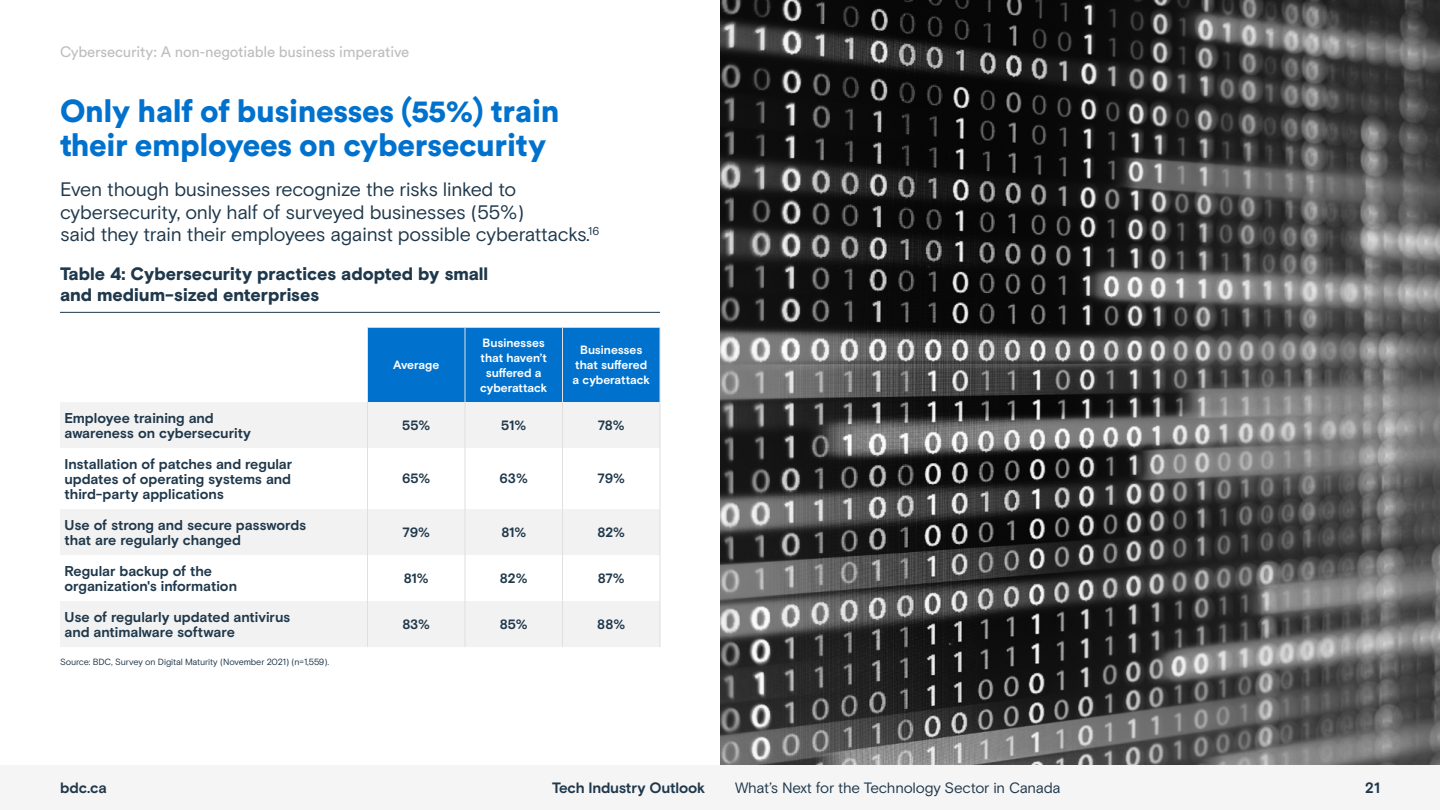
<style>
.page{position:relative;width:1440px;height:810px;background:#fff}
.page>*{position:absolute;margin:0;border:0;box-sizing:border-box;transform-origin:0 0}
.t1{font:900 31.5px/33.8px "Circular Std";letter-spacing:-.01em;color:#0072ce}
.t2{font:19.5px/22.5px "Basis Grotesque";letter-spacing:-.015em;color:#1f384b}
.t3{font:900 18px/21px "Basis Grotesque";letter-spacing:-.005em;color:#1f384b}
.t4{font:15px "Circular Std";letter-spacing:-.01em;color:#bfbebd}
.t5{font:15px "Basis Grotesque";letter-spacing:-.015em;color:#1f384b}
.t6{font:700 15px "Basis Grotesque";letter-spacing:-.01em;color:#1f384b}
.t7{font:700 14.25px/15px "Basis Grotesque";letter-spacing:-.005em;color:#1f384b}
.t8{font:700 13.5px "Basis Grotesque";letter-spacing:-.01em;color:#1f384b}
.t9{font:700 12px/15px "Basis Grotesque";letter-spacing:-.005em;color:#fff;text-align:center}
.t10{font:9px "Basis Grotesque";letter-spacing:-.015em;color:#1f384b}
</style>
<div class="page">
<div style="left:0;top:765px;width:1440px;height:45px;background:#f6f5f5"></div>
<hr style="left:60px;top:312px;width:600px;height:1px;background:#1f384b">
<div style="left:368px;top:328px;width:292px;height:74px;background:#0072ce"></div>
<div style="left:60px;top:402px;width:600px;height:245px;background:#f3f2f2"></div>
<svg style="left:60px;top:448px;width:600px;height:153px"></svg>
<hr style="left:367px;top:402px;width:1px;height:46px;background:#e0dfde">
<hr style="left:465px;top:402px;width:1px;height:46px;background:#e0dfde">
<hr style="left:562px;top:402px;width:1px;height:46px;background:#e0dfde">
<hr style="left:660px;top:402px;width:1px;height:46px;background:#e0dfde">
<hr style="left:367px;top:448px;width:1px;height:61px;background:#e0dfde">
<hr style="left:465px;top:448px;width:1px;height:61px;background:#e0dfde">
<hr style="left:562px;top:448px;width:1px;height:61px;background:#e0dfde">
<hr style="left:660px;top:448px;width:1px;height:61px;background:#e0dfde">
<hr style="left:367px;top:509px;width:1px;height:46px;background:#e0dfde">
<hr style="left:465px;top:509px;width:1px;height:46px;background:#e0dfde">
<hr style="left:562px;top:509px;width:1px;height:46px;background:#e0dfde">
<hr style="left:660px;top:509px;width:1px;height:46px;background:#e0dfde">
<hr style="left:367px;top:555px;width:1px;height:46px;background:#e0dfde">
<hr style="left:465px;top:555px;width:1px;height:46px;background:#e0dfde">
<hr style="left:562px;top:555px;width:1px;height:46px;background:#e0dfde">
<hr style="left:660px;top:555px;width:1px;height:46px;background:#e0dfde">
<hr style="left:367px;top:601px;width:1px;height:46px;background:#e0dfde">
<hr style="left:465px;top:601px;width:1px;height:46px;background:#e0dfde">
<hr style="left:562px;top:601px;width:1px;height:46px;background:#e0dfde">
<hr style="left:660px;top:601px;width:1px;height:46px;background:#e0dfde">
<hr style="left:660px;top:328px;width:1px;height:74px;background:#e0dfde">
<hr style="left:367px;top:328px;width:1px;height:74px;background:#e0dfde">
<hr style="left:465px;top:328px;width:1px;height:74px;background:#e0dfde">
<hr style="left:562px;top:328px;width:1px;height:74px;background:#e0dfde">
<img style="left:720px;top:0;width:720px;height:765px">
<p class="t4" style="left:60px;top:43px;width:351px">Cybersecurity: A non-negotiable business imperative</p>
<h1 class="t1" style="left:60px;top:94px;width:501px">Only half of businesses (55%) train their employees on cybersecurity</h1>
<h2 class="t2" style="left:60px;top:178px;width:541px">Even though businesses recognize the risks linked to cybersecurity, only half of surveyed businesses (55%)<br>said they train their employees against possible cyberattacks.<sup>16</sup></h2>
<p class="t3" style="left:60px;top:263px;width:430px">Table 4: Cybersecurity practices adopted by small and medium-sized enterprises</p>
<p class="t9" style="left:393px;top:357px;width:48px">Average</p>
<p class="t9" style="left:480px;top:335px;width:69px">Businesses that haven’t suffered a cyberattack</p>
<p class="t9" style="left:573px;top:342px;width:79px">Businesses that suffered a cyberattack</p>
<p class="t7" style="left:64px;top:410px;width:188px">Employee training and awareness on cybersecurity</p>
<p class="t8" style="left:402px;top:417px;width:30px">55%</p>
<p class="t8" style="left:501px;top:417px;width:27px">51%</p>
<p class="t8" style="left:598px;top:417px;width:28px">78%</p>
<p class="t7" style="left:64px;top:456px;width:229px;text-align:justify">Installation of patches and regular updates of operating systems and third-party applications</p>
<p class="t8" style="left:402px;top:471px;width:30px">65%</p>
<p class="t8" style="left:500px;top:471px;width:30px">63%</p>
<p class="t8" style="left:597px;top:471px;width:29px">79%</p>
<p class="t7" style="left:64px;top:517px;width:243px">Use of strong and secure passwords that are regularly changed</p>
<p class="t8" style="left:402px;top:524px;width:29px">79%</p>
<p class="t8" style="left:501px;top:524px;width:26px">81%</p>
<p class="t8" style="left:597px;top:524px;width:29px">82%</p>
<p class="t7" style="left:64px;top:563px;width:174px">Regular backup of the organization's information</p>
<p class="t8" style="left:404px;top:570px;width:26px">81%</p>
<p class="t8" style="left:500px;top:570px;width:29px">82%</p>
<p class="t8" style="left:598px;top:570px;width:28px">87%</p>
<p class="t7" style="left:64px;top:609px;width:227px">Use of regularly updated antivirus and antimalware software</p>
<p class="t8" style="left:402px;top:616px;width:29px">83%</p>
<p class="t8" style="left:500px;top:616px;width:30px">85%</p>
<p class="t8" style="left:597px;top:616px;width:29px">88%</p>
<p class="t10" style="left:60px;top:657px;width:271px">Source: BDC, Survey on Digital Maturity (November 2021) (n=1,559).</p>
<p class="t6" style="left:60px;top:779px;width:49px">bdc.ca</p>
<p class="t6" style="left:552px;top:779px;width:155px">Tech Industry Outlook</p>
<p class="t5" style="left:735px;top:779px;width:327px">What’s Next for the Technology Sector in Canada</p>
<p class="t6" style="left:1365px;top:779px;width:16px">21</p>
</div>
